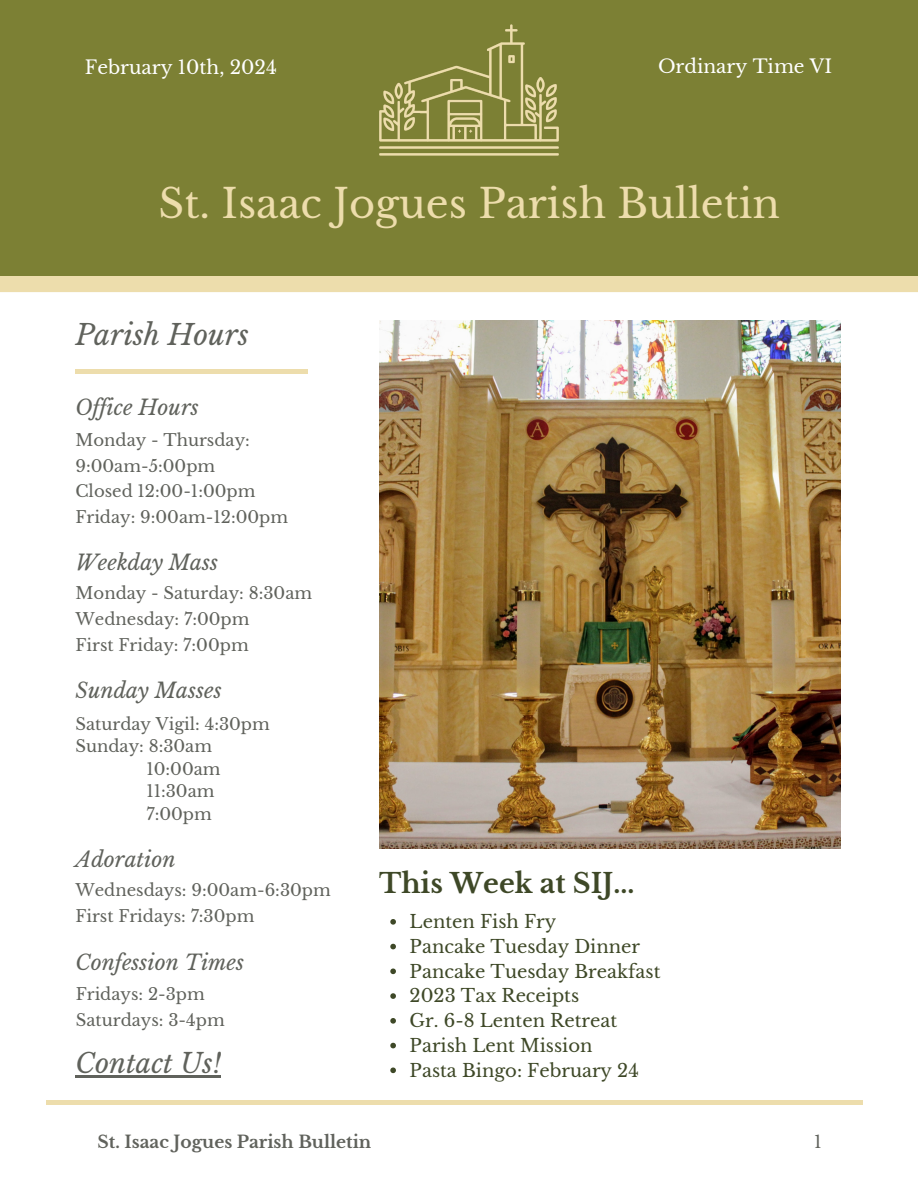
<style>
.page{position:relative;width:918px;height:1188px;background:#fff}
.page>*{position:absolute;margin:0;border:0;box-sizing:border-box;transform-origin:0 0}
.t1{font:39.9px "Libre Baskerville";color:#edddac}
.t2{font:italic 28.2px "Libre Baskerville";color:#60625c}
.t3{font:700 27px "Libre Baskerville";color:#3e4827}
.t4{font:italic 27px "Libre Baskerville";color:#60625c}
.t5{font:italic 21px "Libre Baskerville";color:#60625c}
.t6{font:18.6px "Libre Baskerville";color:#fff}
.t7{font:18px "Libre Baskerville";color:#3e4827}
.t8{font:700 17.1px "Libre Baskerville";color:#60625c}
.t9{font:17.1px "Libre Baskerville";color:#60625c}
.t10{font:16.5px "Libre Baskerville";color:#60625c}
</style>
<div class="page">
<hr style="left:75px;top:370px;width:232px;height:3px;background:#edddac">
<div style="left:0;top:259px;width:918px;height:33px;background:#edddac"></div>
<div style="left:0;top:0;width:918px;height:275px;background:#7c8034"></div>
<img style="left:379px;top:24px;width:180px;height:132px">
<hr style="left:47px;top:1101px;width:816px;height:3px;background:#edddac">
<img style="left:379px;top:320px;width:461px;height:528px">
<hr style="left:75px;top:1076px;width:146px;height:2px;background:#60625c">
<svg style="left:390px;top:919px;width:6px;height:6px"></svg>
<svg style="left:390px;top:944px;width:6px;height:5px"></svg>
<svg style="left:390px;top:969px;width:6px;height:5px"></svg>
<svg style="left:390px;top:993px;width:6px;height:6px"></svg>
<svg style="left:390px;top:1018px;width:6px;height:6px"></svg>
<svg style="left:390px;top:1043px;width:6px;height:5px"></svg>
<svg style="left:390px;top:1068px;width:6px;height:5px"></svg>
<p class="t6" style="left:85px;top:56px;width:194px">February 10th, 2024</p>
<p class="t6" style="left:658px;top:55px;width:176px">Ordinary Time VI</p>
<p class="t1" style="left:159px;top:179px;width:623px">St. Isaac Jogues Parish Bulletin</p>
<p class="t2" style="left:75px;top:318px;width:175px">Parish Hours</p>
<h4 class="t5" style="left:75px;top:394px;width:125px">Of ice Hours</h4>
<p class="t10" style="left:75px;top:430px;width:176px">Monday - Thursday:</p>
<p class="t10" style="left:75px;top:456px;width:141px">9:00am-5:00pm</p>
<p class="t10" style="left:75px;top:481px;width:182px">Closed 12:00-1:00pm</p>
<p class="t10" style="left:75px;top:507px;width:214px">Friday: 9:00am-12:00pm</p>
<h4 class="t5" style="left:76px;top:549px;width:144px">Weekday Mass</h4>
<p class="t10" style="left:76px;top:583px;width:238px">Monday - Saturday: 8:30am</p>
<p class="t10" style="left:76px;top:609px;width:175px">Wednesday: 7:00pm</p>
<p class="t10" style="left:76px;top:635px;width:175px">First Friday: 7:00pm</p>
<h4 class="t5" style="left:76px;top:677px;width:148px">Sunday Masses</h4>
<p class="t10" style="left:75px;top:714px;width:196px">Saturday Vigil: 4:30pm</p>
<p class="t10" style="left:75px;top:736px;width:138px">Sunday: 8:30am</p>
<p class="t10" style="left:146px;top:759px;width:76px">10:00am</p>
<p class="t10" style="left:146px;top:781px;width:70px">11:30am</p>
<p class="t10" style="left:146px;top:804px;width:67px">7:00pm</p>
<p class="t5" style="left:75px;top:846px;width:102px">Adoration</p>
<p class="t10" style="left:75px;top:880px;width:257px">Wednesdays: 9:00am-6:30pm</p>
<p class="t10" style="left:75px;top:906px;width:181px">First Fridays: 7:30pm</p>
<h4 class="t5" style="left:76px;top:949px;width:170px">Confession Times</h4>
<p class="t10" style="left:76px;top:984px;width:131px">Fridays: 2-3pm</p>
<p class="t10" style="left:76px;top:1010px;width:150px">Saturdays: 3-4pm</p>
<h4 class="t4" style="left:75px;top:1047px;width:147px">Contact Us!</h4>
<p class="t3" style="left:379px;top:866px;width:257px">This Week at SIJ...</p>
<p class="t7" style="left:410px;top:911px;width:148px">Lenten Fish Fry</p>
<h3 class="t7" style="left:410px;top:935px;width:232px">Pancake Tuesday Dinner</h3>
<p class="t7" style="left:410px;top:960px;width:252px">Pancake Tuesday Breakfast</p>
<h2 class="t7" style="left:410px;top:985px;width:171px">2023 Tax Receipts</h2>
<p class="t7" style="left:410px;top:1010px;width:209px">Gr. 6-8 Lenten Retreat</p>
<p class="t7" style="left:410px;top:1034px;width:184px">Parish Lent Mission</p>
<p class="t7" style="left:410px;top:1059px;width:231px">Pasta Bingo: February 24</p>
<h3 class="t8" style="left:98px;top:1132px;width:275px">St. Isaac Jogues Parish Bulletin</h3>
<h1 class="t9" style="left:814px;top:1132px;width:9px">1</h1>
</div>
